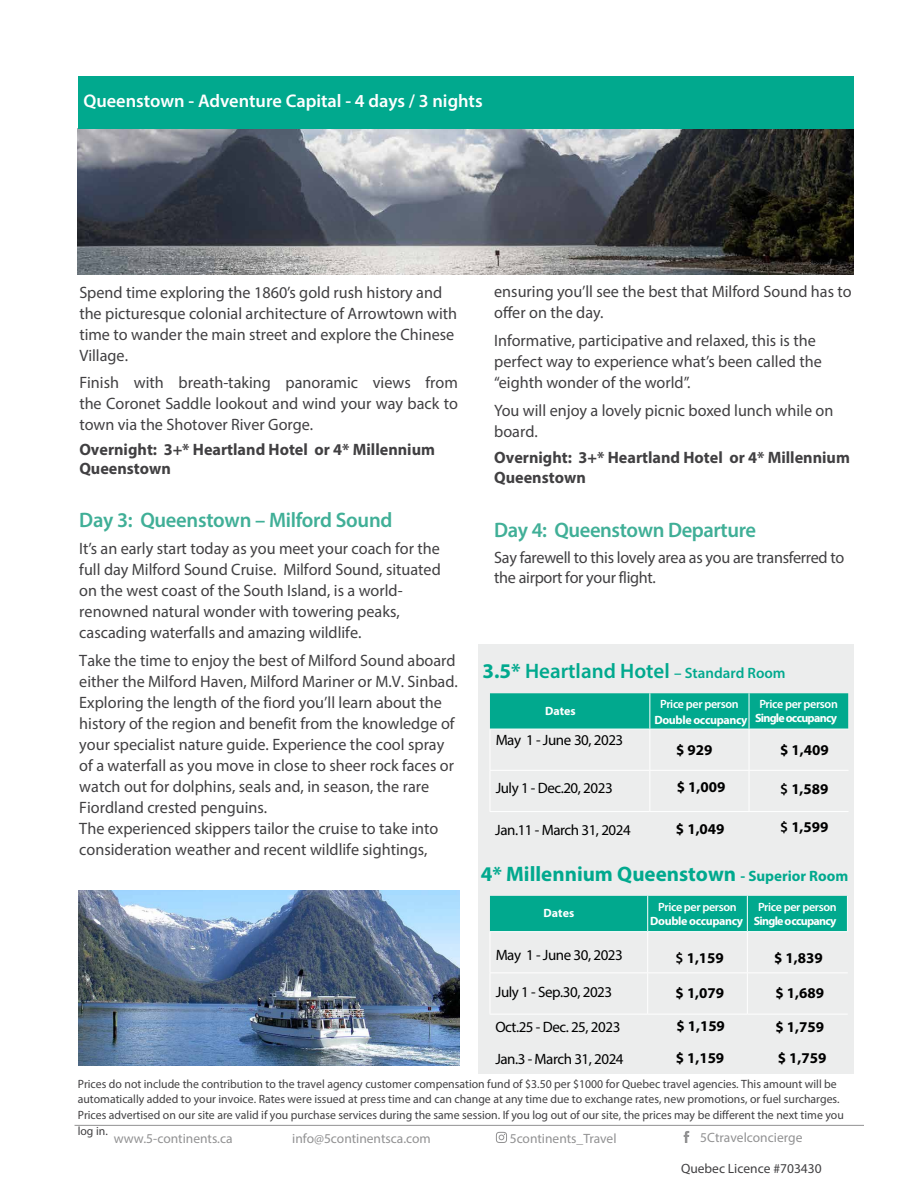
<style>
.page{position:relative;width:918px;height:1188px;background:#fff}
.page>*{position:absolute;margin:0;border:0;box-sizing:border-box;transform-origin:0 0}
.t1{font:600 21px "Myriad Pro";letter-spacing:-.015em;color:#40af97}
.t2{font:700 21px "Myriad Pro";color:#01a98e}
.t3{font:600 21px "Myriad Pro";color:#01a98e}
.t4{font:600 18.3px "Myriad Pro";color:#fff}
.t5{font:16.5px/21px "Myriad Pro";color:#414042}
.t6{font:700 16.5px/18.3px "Myriad Pro";color:#414042}
.t7{font:16.5px/19.5px "Myriad Pro";letter-spacing:-.02em;color:#414042}
.t8{font:15px/32.2px "Myriad Pro";letter-spacing:-.03em;color:#000}
.t9{font:700 15px/31.3px "Myriad Pro";color:#000}
.t10{font:13.5px "Myriad Pro";color:#929293}
.t11{font:13.5px "Myriad Pro";color:#414042}
.t12{font:12px/15.6px "Myriad Pro";color:#414042}
.t13{font:600 12px "Myriad Pro";letter-spacing:-.03em;color:#fff}
.t14{font:700 12px "Myriad Pro";letter-spacing:-.03em;color:#fff}
.t15{font:700 12px "Myriad Pro";letter-spacing:-.06em;color:#fff}
.s1{font-weight:700}
.s2{font-size:15px}
.s3{font-weight:600}
</style>
<div class="page">
<div style="left:478px;top:644px;width:376px;height:429px;background:#eceded"></div>
<img style="left:78px;top:128px;width:776px;height:146px">
<div style="left:78px;top:76px;width:776px;height:52px;background:#01a98e"></div>
<svg style="left:496px;top:1132px;width:11px;height:11px"></svg>
<svg style="left:684px;top:1131px;width:5px;height:12px"></svg>
<hr style="left:75px;top:1125px;width:789px;height:1px;background:#929293">
<img style="left:78px;top:890px;width:382px;height:176px">
<div style="left:490px;top:693px;width:358px;height:36px;background:#01a98e"></div>
<hr style="left:649px;top:693px;width:1px;height:36px;background:#fff">
<hr style="left:749px;top:693px;width:1px;height:36px;background:#fff">
<hr style="left:490px;top:729px;width:160px;height:1px;background:#fff">
<hr style="left:650px;top:729px;width:99px;height:1px;background:#fff">
<hr style="left:749px;top:729px;width:100px;height:1px;background:#fff">
<hr style="left:490px;top:770px;width:160px;height:1px;background:#fff">
<hr style="left:650px;top:770px;width:99px;height:1px;background:#fff">
<hr style="left:749px;top:770px;width:100px;height:1px;background:#fff">
<hr style="left:650px;top:811px;width:99px;height:1px;background:#fff">
<hr style="left:749px;top:811px;width:100px;height:1px;background:#fff">
<hr style="left:490px;top:729px;width:1px;height:41px;background:#fff">
<hr style="left:649px;top:729px;width:1px;height:41px;background:#fff">
<hr style="left:490px;top:771px;width:1px;height:40px;background:#fff">
<hr style="left:649px;top:771px;width:1px;height:40px;background:#fff">
<hr style="left:490px;top:811px;width:160px;height:1px;background:#fff">
<hr style="left:749px;top:729px;width:1px;height:41px;background:#fff">
<hr style="left:749px;top:771px;width:1px;height:40px;background:#fff">
<div style="left:490px;top:896px;width:357px;height:35px;background:#01a98e"></div>
<hr style="left:647px;top:896px;width:1px;height:35px;background:#fff">
<hr style="left:747px;top:896px;width:1px;height:35px;background:#fff">
<hr style="left:847px;top:896px;width:1px;height:35px;background:#fff">
<hr style="left:490px;top:931px;width:158px;height:1px;background:#fff">
<hr style="left:648px;top:931px;width:99px;height:1px;background:#fff">
<hr style="left:747px;top:931px;width:101px;height:1px;background:#fff">
<hr style="left:490px;top:972px;width:158px;height:1px;background:#fff">
<hr style="left:648px;top:972px;width:99px;height:1px;background:#fff">
<hr style="left:747px;top:972px;width:101px;height:1px;background:#fff">
<hr style="left:648px;top:1014px;width:99px;height:1px;background:#fff">
<hr style="left:747px;top:1014px;width:101px;height:1px;background:#fff">
<hr style="left:490px;top:932px;width:1px;height:40px;background:#fff">
<hr style="left:647px;top:932px;width:1px;height:40px;background:#fff">
<hr style="left:490px;top:973px;width:1px;height:41px;background:#fff">
<hr style="left:647px;top:973px;width:1px;height:41px;background:#fff">
<hr style="left:490px;top:1014px;width:158px;height:1px;background:#fff">
<hr style="left:747px;top:932px;width:1px;height:40px;background:#fff">
<hr style="left:747px;top:973px;width:1px;height:41px;background:#fff">
<p class="t4" style="left:83px;top:89px;width:401px">Queenstown - Adventure Capital - 4 days / 3 nights</p>
<p class="t5" style="left:79px;top:281px;width:379px">Spend time exploring the 1860’s gold rush history and the picturesque colonial architecture of Arrowtown with time to wander the main street and explore the Chinese Village.</p>
<p class="t5" style="left:79px;top:372px;width:380px;text-align:justify">Finish with breath-taking panoramic views from the Coronet Saddle lookout and wind your way back to town via the Shotover River Gorge.</p>
<p class="t6" style="left:79px;top:441px;width:357px">Overnight: 3+* Heartland Hotel or 4* Millennium<br>Queenstown</p>
<p class="t1" style="left:79px;top:506px;width:315px">Day 3: Queenstown – Milford Sound</p>
<p class="t5" style="left:79px;top:538px;width:363px">It’s an early start today as you meet your coach for the full day Milford Sound Cruise. Milford Sound, situated on the west coast of the South Island, is a world&shy;renowned natural wonder with towering peaks, cascading waterfalls and amazing wildlife.</p>
<p class="t5" style="left:79px;top:650px;width:380px">Take the time to enjoy the best of Milford Sound aboard either the Milford Haven, Milford Mariner or M.V. Sinbad.<br>Exploring the length of the fiord you’ll learn about the history of the region and benefit from the knowledge of your specialist nature guide. Experience the cool spray of a waterfall as you move in close to sheer rock faces or watch out for dolphins, seals and, in season, the rare Fiordland crested penguins.<br>The experienced skippers tailor the cruise to take into consideration weather and recent wildlife sightings,</p>
<p class="t5" style="left:494px;top:281px;width:359px">ensuring you’ll see the best that Milford Sound has to offer on the day.</p>
<p class="t5" style="left:494px;top:330px;width:329px">Informative, participative and relaxed, this is the perfect way to experience what’s been called the “eighth wonder of the world”.</p>
<p class="t5" style="left:494px;top:400px;width:341px">You will enjoy a lovely picnic boxed lunch while on board.</p>
<p class="t6" style="left:494px;top:448px;width:357px;line-height:19.8px">Overnight: 3+* Heartland Hotel or 4* Millennium<br>Queenstown</p>
<p class="t1" style="left:494px;top:517px;width:264px">Day 4: Queenstown Departure</p>
<p class="t7" style="left:494px;top:548px;width:352px">Say farewell to this lovely area as you are transferred to the airport for your flight.</p>
<p class="t3" style="left:483px;top:657px;width:305px"><span class="s1">3.5*</span> Heartland Hotel <span class="s2">– Standard Room</span></p>
<p class="t14" style="left:545px;top:704px;width:32px">Dates</p>
<p class="t13" style="left:660px;top:697px;width:80px">Price per person</p>
<p class="t14" style="left:654px;top:713px;width:95px">Double occupancy</p>
<p class="t13" style="left:759px;top:697px;width:80px">Price per person</p>
<p class="t15" style="left:755px;top:711px;width:83px">Single occupancy</p>
<p class="t8" style="left:496px;top:724px;width:129px">May 1 - June 30, 2023</p>
<p class="t9" style="left:676px;top:734px;width:38px">$ 929</p>
<p class="t9" style="left:780px;top:734px;width:50px">$ 1,409</p>
<p class="t8" style="left:496px;top:772px;width:119px">July 1 - Dec.20, 2023</p>
<p class="t9" style="left:677px;top:771px;width:50px">$ 1,009</p>
<p class="t9" style="left:780px;top:773px;width:50px"><span class="s3">$</span> 1,589</p>
<p class="t8" style="left:495px;top:814px;width:137px">Jan.11 - March 31, 2024</p>
<p class="t9" style="left:676px;top:813px;width:50px">$ 1,049</p>
<p class="t9" style="left:780px;top:811px;width:50px"><span class="s3">$</span> 1,599</p>
<p class="t2" style="left:481px;top:861px;width:369px">4* Millennium Queenstown <span class="s2">- Superior Room</span></p>
<p class="t14" style="left:544px;top:906px;width:32px">Dates</p>
<p class="t13" style="left:658px;top:899px;width:80px">Price per person</p>
<p class="t14" style="left:650px;top:914px;width:95px">Double occupancy</p>
<p class="t13" style="left:758px;top:899px;width:80px">Price per person</p>
<p class="t15" style="left:754px;top:914px;width:84px">Single occupancy</p>
<p class="t8" style="left:496px;top:939px;width:129px">May 1 - June 30, 2023</p>
<p class="t9" style="left:676px;top:942px;width:50px"><span class="s3">$</span> 1,159</p>
<p class="t9" style="left:774px;top:942px;width:50px">$ 1,839</p>
<p class="t8" style="left:496px;top:976px;width:118px">July 1 - Sep.30, 2023</p>
<p class="t9" style="left:676px;top:978px;width:50px">$ 1,079</p>
<p class="t9" style="left:776px;top:977px;width:50px">$ 1,689</p>
<p class="t8" style="left:495px;top:1011px;width:130px">Oct.25 - Dec. 25, 2023<br>Jan.3 - March 31, 2024</p>
<p class="t9" style="left:676px;top:1011px;width:51px">$ 1,159 $ 1,159</p>
<p class="t9" style="left:776px;top:1012px;width:52px;line-height:30.6px">$ 1,759 $ 1,759</p>
<p class="t12" style="left:78px;top:1076px;width:768px">Prices do not include the contribution to the travel agency customer compensation fund of $3.50 per $1000 for Quebec travel agencies. This amount will be automatically added to your invoice. Rates were issued at press time and can change at any time due to exchange rates, new promotions, or fuel surcharges.<br>Prices advertised on our site are valid if you purchase services during the same session. If you log out of our site, the prices may be different the next time you log in.</p>
<p class="t10" style="left:700px;top:1129px;width:104px">5Ctravelconcierge</p>
<p class="t11" style="left:681px;top:1160px;width:142px">Quebec Licence #703430</p>
<p class="t10" style="left:114px;top:1130px;width:120px">www.5-continents.ca</p>
<p class="t10" style="left:292px;top:1130px;width:140px">info@5continentsca.com</p>
<p class="t10" style="left:510px;top:1130px;width:108px">5continents_Travel</p>
</div>
